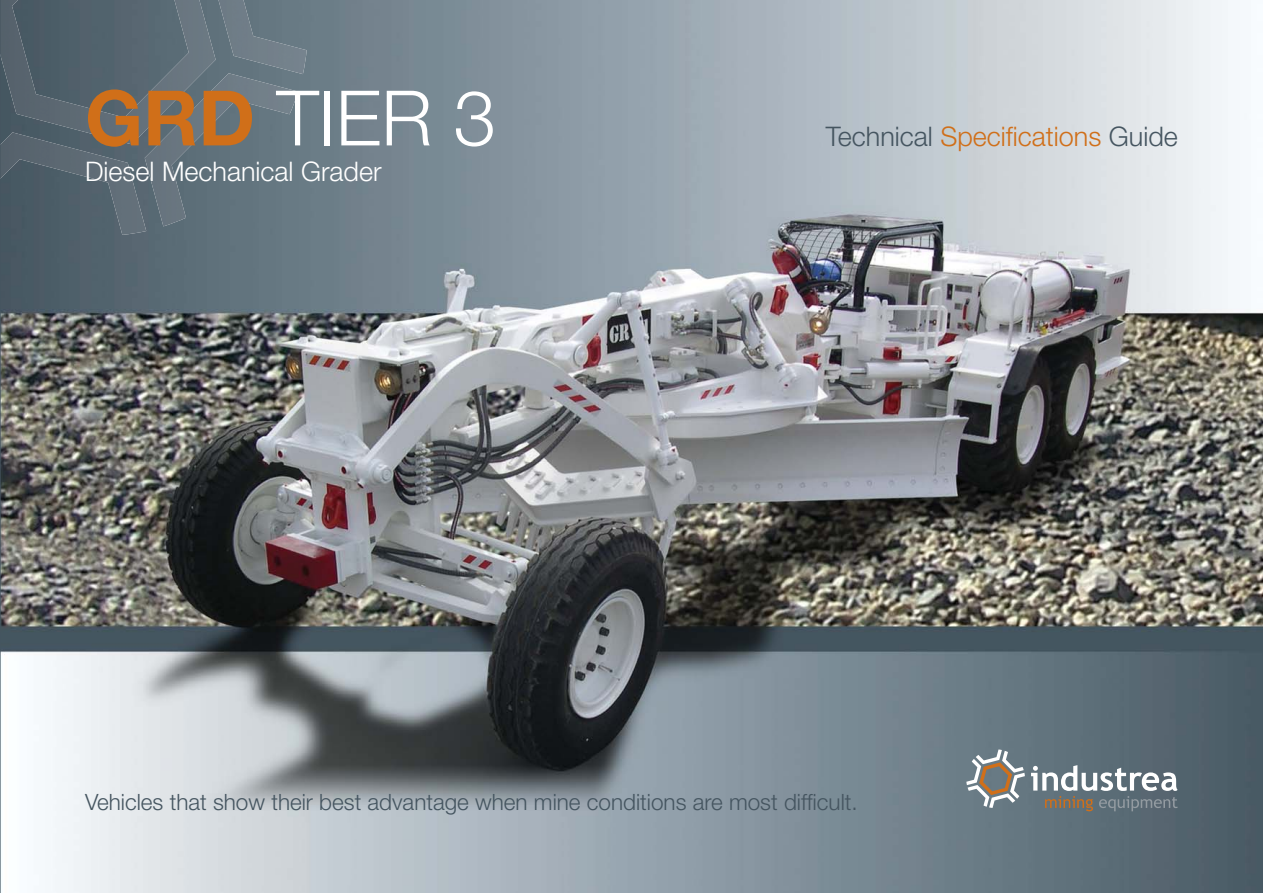
<style>
.page{position:relative;width:1263px;height:893px;background:#fff}
.page>*{position:absolute;margin:0;border:0;box-sizing:border-box;transform-origin:0 0}
.t1{font:300 76.5px "Helvetica Neue";color:#fff}
.t2{font:300 27px "Helvetica Neue";color:#455560}
.t3{font:300 27px "Helvetica Neue";color:#fff}
.t4{font:300 22.5px "Helvetica Neue";color:#455560}
.s1{font-weight:700;color:#d06f19}
.s2{color:#d06f19}
</style>
<div class="page">
<img style="left:0;top:0;width:1263px;height:893px">
<img style="left:218px;top:0;width:89px;height:74px">
<img style="left:145px;top:73px;width:153px;height:153px">
<img style="left:0;top:159px;width:146px;height:76px">
<img style="left:0;top:0;width:216px;height:144px">
<svg style="left:966px;top:749px;width:59px;height:59px;background:#8e9292"></svg>
<svg style="left:1031px;top:765px;width:146px;height:46px"></svg>
<h1 class="t1" style="left:85px;top:91px;width:412px"><span class="s1">GRD</span> TIER 3</h1>
<p class="t3" style="left:85px;top:162px;width:298px">Diesel Mechanical Grader</p>
<p class="t2" style="left:826px;top:126px;width:354px">Technical <span class="s2">Specifications</span> Guide</p>
<p class="t4" style="left:85px;top:794px;width:774px">Vehicles that show their best advantage when mine conditions are most difficult.</p>
</div>
